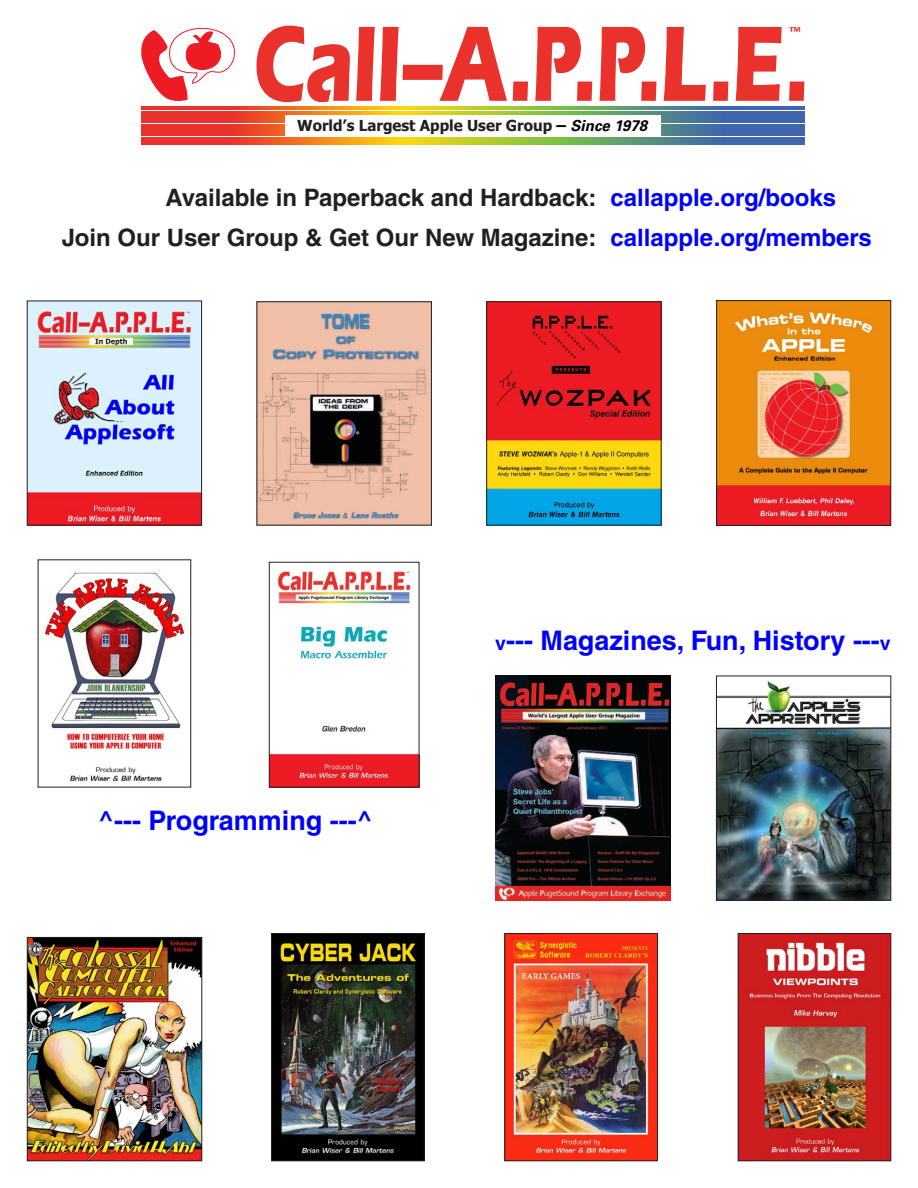
<style>
.page{position:relative;width:918px;height:1188px;background:#fff}
.page>*{position:absolute;margin:0;border:0;box-sizing:border-box;transform-origin:0 0}
.t1{font:700 110.85px "ITC Eras Std";color:#e9322b;scale:.72 1}
.t2{font:700 27px "Helvetica LT Std";color:#00f}
.t3{font:700 24px/39.6px "Helvetica LT Std";color:#231f20}
.t4{font:700 15.3px "Tahoma";color:#231f20}
.t5{font:600 12px "ITC Eras Std";color:#e9322b}
.s1{color:#000}
.s2{font-family:"Univers LT Std";font-style:italic;color:#000}
.s3{color:#00f}
.s4{font-size:19.5px}
</style>
<div class="page">
<img style="left:29px;top:303px;width:171px;height:220px">
<div style="left:27px;top:301px;width:175px;height:224px;border:1px solid #231f20"></div>
<img style="left:489px;top:304px;width:170px;height:219px">
<img style="left:718px;top:302px;width:171px;height:222px">
<div style="left:716px;top:300px;width:175px;height:226px;border:1px solid #231f20"></div>
<img style="left:495px;top:676px;width:175px;height:225px">
<img style="left:718px;top:681px;width:171px;height:217px">
<div style="left:716px;top:676px;width:175px;height:224px;border:1px solid #231f20"></div>
<img style="left:259px;top:304px;width:171px;height:219px">
<img style="left:29px;top:939px;width:171px;height:220px">
<div style="left:27px;top:937px;width:175px;height:224px;border:1px solid #231f20"></div>
<img style="left:271px;top:571px;width:146px;height:214px">
<div style="left:269px;top:562px;width:150px;height:225px;border:1px solid #231f20"></div>
<img style="left:740px;top:935px;width:149px;height:224px">
<div style="left:738px;top:933px;width:153px;height:228px;border:1px solid #231f20"></div>
<img style="left:273px;top:935px;width:149px;height:224px">
<div style="left:271px;top:933px;width:153px;height:228px;border:1px solid #231f20"></div>
<img style="left:507px;top:935px;width:149px;height:224px">
<div style="left:505px;top:933px;width:153px;height:228px;border:1px solid #231f20"></div>
<img style="left:45px;top:572px;width:140px;height:210px">
<div style="left:38px;top:560px;width:153px;height:227px;border:1px solid #231f20"></div>
<svg style="left:141px;top:107px;width:664px;height:3px;background:#a88a4a"></svg>
<svg style="left:141px;top:111px;width:664px;height:3px;background:#a88a4a"></svg>
<svg style="left:141px;top:115px;width:664px;height:4px"></svg>
<svg style="left:141px;top:120px;width:664px;height:3px"></svg>
<svg style="left:141px;top:124px;width:664px;height:3px"></svg>
<svg style="left:141px;top:128px;width:664px;height:4px"></svg>
<svg style="left:141px;top:133px;width:664px;height:3px"></svg>
<svg style="left:141px;top:137px;width:664px;height:3px;background:#a88a4a"></svg>
<svg style="left:141px;top:141px;width:664px;height:4px;background:#a88a4a"></svg>
<div style="left:285px;top:115px;width:375px;height:22px;background:#fff"></div>
<svg style="left:141px;top:27px;width:94px;height:74px"></svg>
<h1 class="t1" style="left:252px;top:0;width:776px">Call–A.P.P.L.E.</h1>
<p class="t4" style="left:297px;top:115px;width:352px">World’s Largest Apple User Group <span class="s1">–</span> <span class="s2">Since 1978</span></p>
<p class="t5" style="left:789px;top:24px;width:13px">™</p>
<p class="t3" style="left:62px;top:177px;width:812px;text-indent:104px">Available in Paperback and Hardback: <span class="s3">callapple.org/books<br></span>Join Our User Group &amp; Get Our New Magazine: <span class="s3">callapple.org/members</span></p>
<p class="t2" style="left:98px;top:804px;width:276px">^--- Programming ---^</p>
<p class="t2" style="left:495px;top:624px;width:397px"><span class="s4">v</span>--- Magazines, Fun, History ---<span class="s4">v</span></p>
</div>
